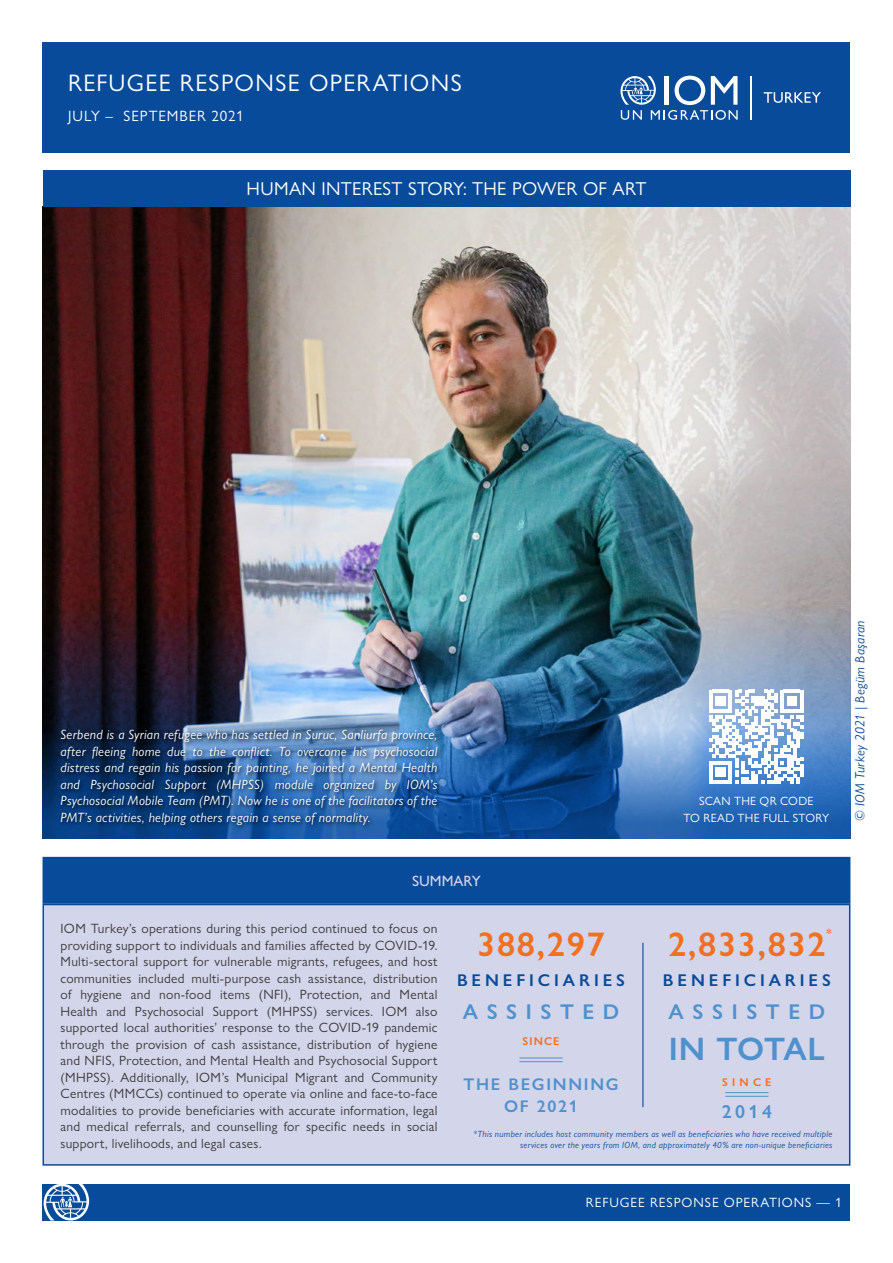
<style>
.page{position:relative;width:893px;height:1263px;background:#fff}
.page>*{position:absolute;margin:0;border:0;box-sizing:border-box;transform-origin:0 0}
.t1{font:600 34.2px "Gill Sans Nova";letter-spacing:.05em;color:#f36f21}
.t2{font:600 32.55px "Gill Sans Nova";letter-spacing:-.01em;color:#5091cd}
.t3{font:24px "Gill Sans Nova";letter-spacing:.055em;color:#fff}
.t4{font:600 21.45px "Gill Sans Nova";letter-spacing:.4em;color:#5091cd}
.t5{font:600 18.9px "Gill Sans Nova";color:#5091cd}
.t6{font:18.75px "Gill Sans Nova";letter-spacing:.015em;color:#fff}
.t7{font:600 17.1px "Gill Sans Nova";letter-spacing:.23em;color:#084b9a}
.t8{font:600 16.95px/22.6px "Gill Sans Nova";letter-spacing:.1em;color:#5091cd;text-align:center}
.t9{font:15px "Gill Sans Nova";letter-spacing:.06em;color:#fff}
.t10{font:500 15px "Gill Sans Nova";color:#d3d5ea}
.t11{font:13.5px/16.5px "Gill Sans Nova";letter-spacing:.02em;color:#3c3a3b;text-align:justify}
.t12{font:italic 13.5px/16.5px "Gill Sans Nova";letter-spacing:.02em;color:#fff;text-align:justify}
.t13{font:13.5px "Gill Sans Nova";letter-spacing:.07em;color:#fff}
.t14{font:italic 13.5px "Gill Sans Nova";letter-spacing:.02em;color:#084b9a}
.t15{font:12px/16.5px "Gill Sans Nova";letter-spacing:.025em;color:#fff;text-align:center}
.t16{font:600 11.25px "Gill Sans Nova";letter-spacing:.235em;color:#f36f21}
.t17{font:italic 9px/10.5px "Gill Sans Nova";letter-spacing:.03em;color:#084b9a;text-align:right}
</style>
<div class="page">
<div style="left:43px;top:43px;width:807px;height:110px;background:#084b9a"></div>
<div style="left:43px;top:1184px;width:807px;height:36px;background:#084b9a"></div>
<svg style="left:44px;top:1184px;width:45px;height:36px"></svg>
<hr style="left:750px;top:76px;width:2px;height:44px;background:#fff">
<svg style="left:620px;top:76px;width:118px;height:44px"></svg>
<svg style="left:764px;top:92px;width:57px;height:11px"></svg>
<img style="left:42px;top:207px;width:809px;height:521px">
<img style="left:43px;top:523px;width:808px;height:316px">
<svg style="left:42px;top:728px;width:808px;height:111px;background:#2860a3"></svg>
<div style="left:43px;top:170px;width:808px;height:37px;background:#084b9a"></div>
<div style="left:58px;top:727px;width:385px;height:104px;background:#000;opacity:.75"></div>
<div style="left:43px;top:904px;width:807px;height:262px;background:#d3d5ea;border:2px solid #084b9a"></div>
<div style="left:43px;top:857px;width:807px;height:47px;background:#084b9a;border:2px solid #084b9a"></div>
<svg style="left:709px;top:690px;width:94px;height:94px"></svg>
<svg style="left:826px;top:928px;width:5px;height:6px"></svg>
<hr style="left:725px;top:1092px;width:43px;height:1px;background:#5091cd">
<hr style="left:725px;top:1096px;width:43px;height:1px;background:#5091cd">
<hr style="left:519px;top:1058px;width:44px;height:1px;background:#5091cd">
<hr style="left:519px;top:1061px;width:44px;height:1px;background:#5091cd">
<hr style="left:642px;top:943px;width:1px;height:164px;background:#084b9a">
<h3 class="t3" style="left:68px;top:69px;width:395px">REFUGEE RESPONSE OPERATIONS</h3>
<p class="t9" style="left:68px;top:107px;width:177px">JULY – SEPTEMBER 2021</p>
<h3 class="t6" style="left:247px;top:177px;width:402px">HUMAN INTEREST STORY: THE POWER OF ART</h3>
<p class="t12" style="left:61px;top:726px;width:378px">Serbend is a Syrian refugee who has settled in Suruc, Sanliurfa province, after fleeing home due to the conflict. To overcome his psychosocial distress and regain his passion for painting, he joined a Mental Health and Psychosocial Support (MHPSS) module organized by IOM’s Psychosocial Mobile Team (PMT). Now he is one of the facilitators of the PMT’s activities, helping others regain a sense of normality.</p>
<p class="t15" style="left:683px;top:793px;width:147px">SCAN THE QR CODE<br>TO READ THE FULL STORY</p>
<p class="t14" style="left:852px;top:821px;width:202px;rotate:-90deg">© IOM Turkey 2021 | Begüm Başaran</p>
<p class="t10" style="left:412px;top:871px;width:70px">SUMMARY</p>
<p class="t11" style="left:61px;top:920px;width:378px">IOM Turkey’s operations during this period continued to focus on providing support to individuals and families affected by COVID-19.<br>Multi-sectoral support for vulnerable migrants, refugees, and host communities included multi-purpose cash assistance, distribution of hygiene and non-food items (NFI), Protection, and Mental Health and Psychosocial Support (MHPSS) services. IOM also supported local authorities’ response to the COVID-19 pandemic through the provision of cash assistance, distribution of hygiene and NFIS, Protection, and Mental Health and Psychosocial Support (MHPSS). Additionally, IOM’s Municipal Migrant and Community Centres (MMCCs) continued to operate via online and face-to-face modalities to provide beneficiaries with accurate information, legal and medical referrals, and counselling for specific needs in social support, livelihoods, and legal cases.</p>
<h1 class="t1" style="left:477px;top:923px;width:129px">388,297</h1>
<p class="t7" style="left:457px;top:970px;width:169px">BENEFICIARIES</p>
<h3 class="t4" style="left:463px;top:998px;width:158px">ASSISTED</h3>
<p class="t16" style="left:522px;top:1034px;width:39px">SINCE</p>
<p class="t8" style="left:463px;top:1072px;width:157px">THE BEGINNING<br>OF 2021</p>
<p class="t17" style="left:474px;top:1129px;width:360px">*This number includes host community members as well as beneficiaries who have received multiple services over the years from IOM, and approximately 40% are non-unique beneficiaries</p>
<h1 class="t1" style="left:668px;top:923px;width:159px">2,833,832</h1>
<p class="t7" style="left:663px;top:970px;width:169px">BENEFICIARIES</p>
<h3 class="t4" style="left:669px;top:998px;width:158px">ASSISTED</h3>
<h2 class="t2" style="left:669px;top:1028px;width:158px">IN TOTAL</h2>
<p class="t16" style="left:722px;top:1075px;width:51px">SINCE</p>
<h3 class="t5" style="left:722px;top:1100px;width:52px">2014</h3>
<p class="t13" style="left:586px;top:1194px;width:257px">REFUGEE RESPONSE OPERATIONS — 1</p>
</div>
